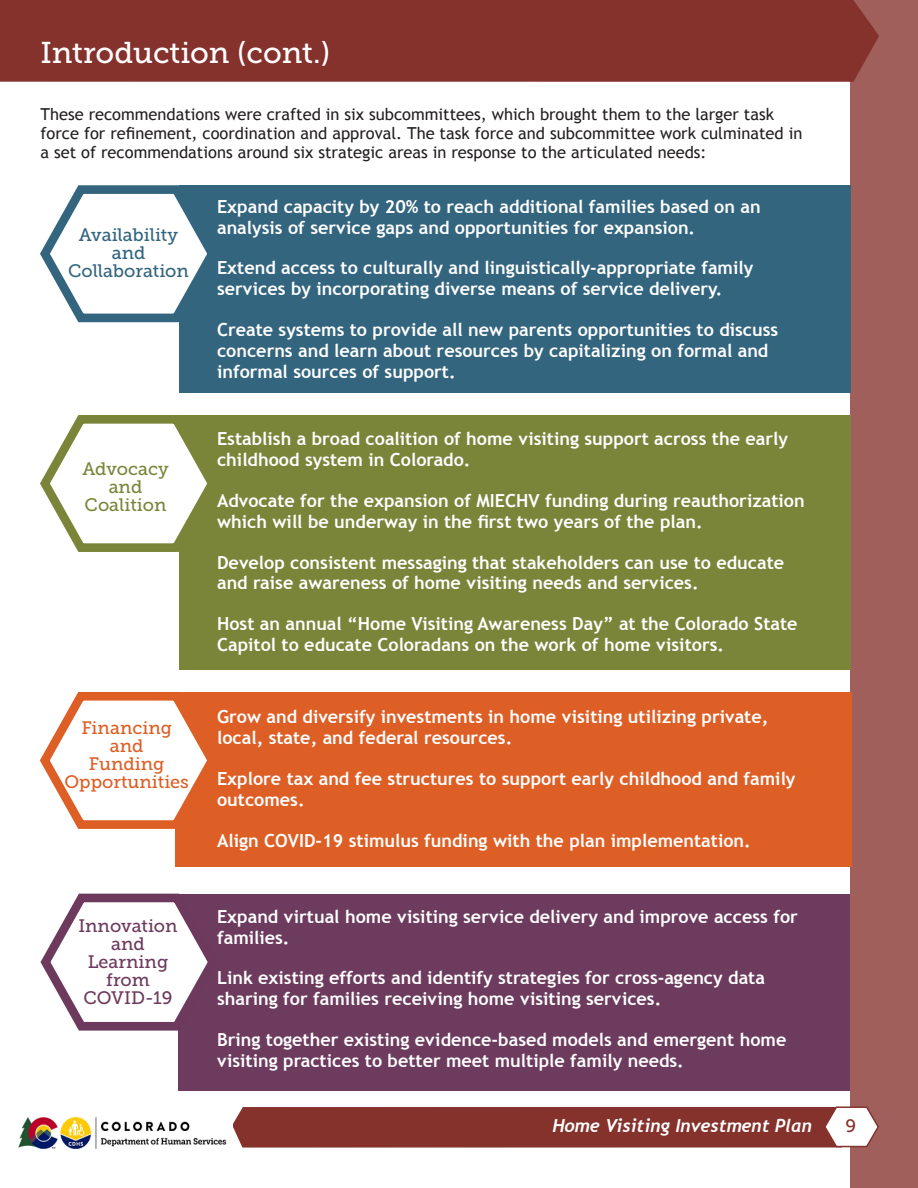
<style>
.page{position:relative;width:918px;height:1188px;background:#fff}
.page>*{position:absolute;margin:0;border:0;box-sizing:border-box;transform-origin:0 0}
.t1{font:30px "Museo Slab 500";letter-spacing:-.005em;color:#fff}
.t2{font:700 18px/20.7px "Trebuchet MS";color:#fff}
.t3{font:18px "Museo Slab 500";color:#6d3a5d}
.t4{font:18px/18px "Museo Slab 500";color:#dd5f26;text-align:center}
.t5{font:18px "Museo Slab 500";color:#33657f}
.t6{font:italic 700 18px "Trebuchet";color:#fff}
.t7{font:18px "Museo Slab 500";color:#7a853a}
.t8{font:18px "Museo Slab 500";color:#85322c}
.t9{font:16.5px/18.9px "Trebuchet MS";color:#231f20}
</style>
<div class="page">
<div style="left:850px;top:0;width:68px;height:1188px;background:#a05f5b"></div>
<svg style="left:233px;top:1106px;width:646px;height:42px;background:#914640"></svg>
<div style="left:0;top:0;width:879px;height:82px;background:#85322c"></div>
<img style="left:18px;top:1116px;width:209px;height:33px">
<div style="left:176px;top:693px;width:676px;height:174px;background:#dd5f26"></div>
<div style="left:179px;top:415px;width:671px;height:255px;background:#7a853a"></div>
<div style="left:179px;top:185px;width:671px;height:208px;background:#33657f"></div>
<svg style="left:40px;top:185px;width:167px;height:138px"></svg>
<svg style="left:40px;top:415px;width:167px;height:137px"></svg>
<svg style="left:40px;top:691px;width:182px;height:142px"></svg>
<div style="left:179px;top:894px;width:671px;height:196px;background:#6d3b5e"></div>
<svg style="left:40px;top:893px;width:168px;height:142px"></svg>
<p class="t1" style="left:40px;top:36px;width:291px">Introduction (cont.)</p>
<p class="t9" style="left:40px;top:105px;width:764px">These recommendations were crafted in six subcommittees, which brought them to the larger task force for refinement, coordination and approval. The task force and subcommittee work culminated in a set of recommendations around six strategic areas in response to the articulated needs:</p>
<p class="t5" style="left:79px;top:225px;width:101px">Availability</p>
<p class="t5" style="left:112px;top:243px;width:35px">and</p>
<p class="t5" style="left:68px;top:261px;width:122px">Collaboration</p>
<p class="t7" style="left:82px;top:458px;width:88px">Advocacy</p>
<p class="t7" style="left:109px;top:476px;width:35px">and</p>
<p class="t7" style="left:85px;top:494px;width:83px">Coalition</p>
<p class="t4" style="left:81px;top:718px;width:92px">Financing and</p>
<p class="t4" style="left:89px;top:754px;width:77px">Funding</p>
<p class="t4" style="left:65px;top:772px;width:126px">Opportunities</p>
<p class="t3" style="left:78px;top:916px;width:101px">Innovation</p>
<p class="t3" style="left:111px;top:934px;width:35px">and</p>
<p class="t3" style="left:88px;top:952px;width:82px">Learning</p>
<p class="t3" style="left:106px;top:970px;width:45px">from</p>
<p class="t3" style="left:83px;top:988px;width:91px">COVID-19</p>
<p class="t2" style="left:217px;top:196px;width:545px">Expand capacity by 20% to reach additional families based on an analysis of service gaps and opportunities for expansion.</p>
<p class="t2" style="left:217px;top:258px;width:538px">Extend access to culturally and linguistically-appropriate family services by incorporating diverse means of service delivery.</p>
<p class="t2" style="left:217px;top:319px;width:563px">Create systems to provide all new parents opportunities to discuss concerns and learn about resources by capitalizing on formal and informal sources of support.</p>
<p class="t2" style="left:217px;top:429px;width:572px">Establish a broad coalition of home visiting support across the early childhood system in Colorado.</p>
<p class="t2" style="left:217px;top:490px;width:589px">Advocate for the expansion of MIECHV funding during reauthorization which will be underway in the first two years of the plan.</p>
<p class="t2" style="left:217px;top:552px;width:569px">Develop consistent messaging that stakeholders can use to educate and raise awareness of home visiting needs and services.</p>
<p class="t2" style="left:217px;top:614px;width:582px">Host an annual “Home Visiting Awareness Day” at the Colorado State<br>Capitol to educate Coloradans on the work of home visitors.</p>
<p class="t2" style="left:217px;top:707px;width:553px">Grow and diversify investments in home visiting utilizing private, local, state, and federal resources.</p>
<p class="t2" style="left:217px;top:768px;width:580px">Explore tax and fee structures to support early childhood and family outcomes.</p>
<p class="t2" style="left:217px;top:830px;width:535px">Align COVID-19 stimulus funding with the plan implementation.</p>
<p class="t2" style="left:217px;top:906px;width:582px">Expand virtual home visiting service delivery and improve access for families.</p>
<p class="t2" style="left:217px;top:968px;width:549px">Link existing efforts and identify strategies for cross-agency data sharing for families receiving home visiting services.</p>
<p class="t2" style="left:217px;top:1029px;width:571px">Bring together existing evidence-based models and emergent home visiting practices to better meet multiple family needs.</p>
<p class="t6" style="left:552px;top:1115px;width:261px">Home Visiting Investment Plan</p>
<p class="t8" style="left:845px;top:1116px;width:12px">9</p>
</div>
